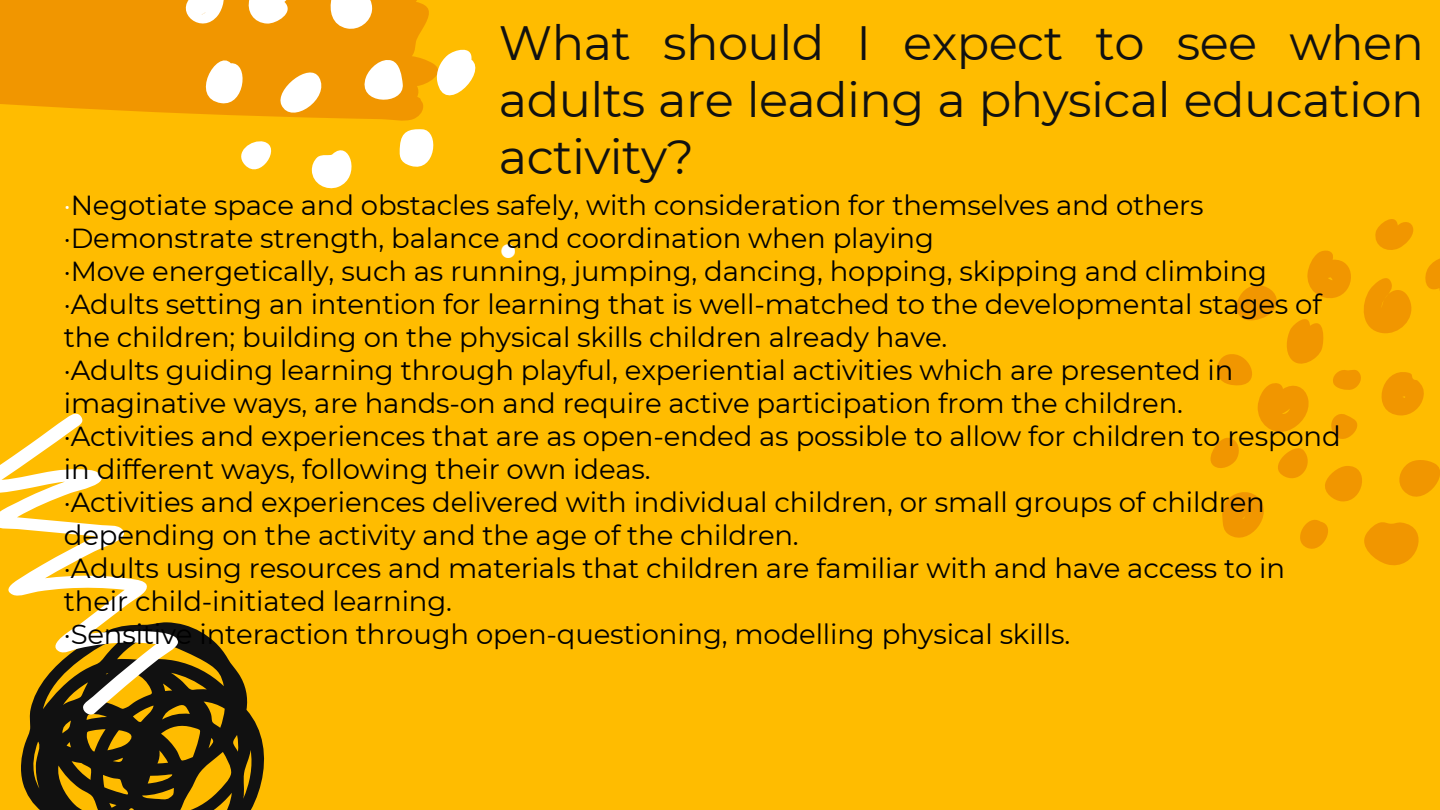
<style>
.page{position:relative;width:1440px;height:810px;background:#ffbc00}
.page>*{position:absolute;margin:0;border:0;box-sizing:border-box;transform-origin:0 0}
.t1{font:48px/57px "Montserrat";letter-spacing:-.01em;color:#111;text-align:justify}
.t2{font:31.6px "Arimo";color:#fff}
.t3{font:27.6px/33px "Montserrat";letter-spacing:-.005em;color:#000}
.s1{color:#fff}
</style>
<div class="page">
<svg style="left:21px;top:624px;width:244px;height:186px;fill:#111"></svg>
<svg style="left:0;top:413px;width:181px;height:304px"></svg>
<div style="left:0;top:0;width:173px;height:113px;background:#f19600"></div>
<svg style="left:173px;top:0;width:303px;height:189px"></svg>
<svg style="left:1210px;top:219px;width:230px;height:347px"></svg>
<h1 class="t1" style="left:499px;top:15px;width:927px">What should I expect to see when adults are leading a physical education activity?</h1>
<p class="t3" style="left:64px;top:189px;width:1278px"><span class="s1">·</span>Negotiate space and obstacles safely, with consideration for themselves and others ·Demonstrate strength, balance and coordination when playing<br>·Move energetically, such as running, jumping, dancing, hopping, skipping and climbing ·Adults setting an intention for learning that is well-matched to the developmental stages of the children; building on the physical skills children already have.<br>·Adults guiding learning through playful, experiential activities which are presented in imaginative ways, are hands-on and require active participation from the children.<br>·Activities and experiences that are as open-ended as possible to allow for children to respond in different ways, following their own ideas.<br>·Activities and experiences delivered with individual children, or small groups of children depending on the activity and the age of the children.<br>·Adults using resources and materials that children are familiar with and have access to in their child-initiated learning.<br>·Sensitive interaction through open-questioning, modelling physical skills.</p>
<p class="t2" style="left:499px;top:231px;width:21px">●</p>
</div>
